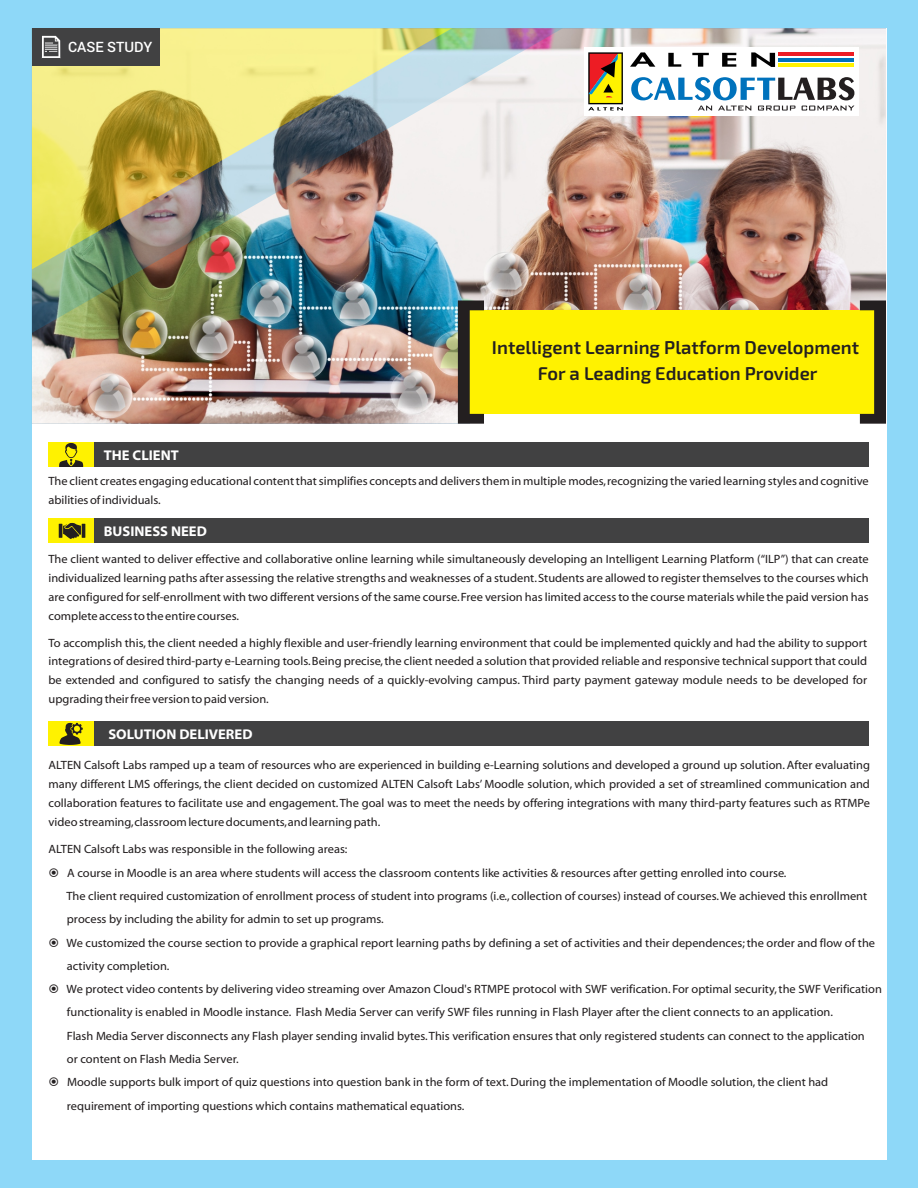
<style>
.page{position:relative;width:918px;height:1188px;background:#8ed8f8}
.page>*{position:absolute;margin:0;border:0;box-sizing:border-box;transform-origin:0 0}
.t1{font:18.45px/25.8px "Exo 2.0";color:#231f20;text-align:center}
.t2{font:500 14.25px "Roboto";color:#fff}
.t3{font:700 14.1px "Myriad Web Pro";color:#fff}
.t4{font:12px/23.2px "Myriad Web Pro";color:#231f20;text-align:justify}
</style>
<div class="page">
<div style="left:32px;top:28px;width:854px;height:1132px;background:#fff"></div>
<img style="left:32px;top:28px;width:854px;height:396px">
<img style="left:32px;top:28px;width:544px;height:312px">
<div style="left:465px;top:310px;width:421px;height:104px;background:#fff200"></div>
<svg style="left:458px;top:300px;width:26px;height:124px"></svg>
<svg style="left:860px;top:300px;width:26px;height:124px"></svg>
<div style="left:32px;top:28px;width:127px;height:38px;background:#414142"></div>
<svg style="left:41px;top:36px;width:20px;height:22px"></svg>
<div style="left:584px;top:47px;width:275px;height:69px;background:#fff"></div>
<svg style="left:588px;top:52px;width:35px;height:59px;background:#b98630"></svg>
<svg style="left:630px;top:52px;width:25px;height:15px"></svg>
<svg style="left:668px;top:53px;width:13px;height:14px"></svg>
<svg style="left:692px;top:53px;width:17px;height:14px"></svg>
<svg style="left:722px;top:53px;width:14px;height:14px"></svg>
<svg style="left:751px;top:52px;width:24px;height:15px"></svg>
<hr style="left:778px;top:52px;width:76px;height:3px;background:#ed1c24">
<hr style="left:778px;top:58px;width:76px;height:3px;background:#0072bc">
<hr style="left:778px;top:64px;width:76px;height:3px;background:#fff200">
<svg style="left:631px;top:77px;width:223px;height:23px"></svg>
<svg style="left:698px;top:106px;width:156px;height:5px"></svg>
<div style="left:49px;top:721px;width:820px;height:25px;background:#414142"></div>
<div style="left:49px;top:721px;width:45px;height:25px;background:#fff200"></div>
<svg style="left:60px;top:722px;width:23px;height:23px"></svg>
<div style="left:49px;top:518px;width:820px;height:25px;background:#414142"></div>
<div style="left:49px;top:518px;width:45px;height:25px;background:#fff200"></div>
<svg style="left:63px;top:523px;width:18px;height:16px"></svg>
<hr style="left:59px;top:524px;width:3px;height:14px;background:#231f20">
<hr style="left:82px;top:524px;width:3px;height:14px;background:#231f20">
<div style="left:49px;top:443px;width:820px;height:24px;background:#414142"></div>
<div style="left:49px;top:443px;width:45px;height:24px;background:#fff200"></div>
<svg style="left:59px;top:443px;width:24px;height:24px"></svg>
<p class="t2" style="left:68px;top:37px;width:86px">CASE STUDY</p>
<h1 class="t1" style="left:492px;top:336px;width:369px">Intelligent Learning Platform Development<br>For a Leading Education Provider</h1>
<p class="t3" style="left:104px;top:449px;width:76px">THE CLIENT</p>
<p class="t4" style="left:49px;top:472px;width:822px;line-height:18.9px">The client creates engaging educational content that simplifies concepts and delivers them in multiple modes,recognizing the varied learning styles and cognitive abilities of individuals.</p>
<p class="t3" style="left:104px;top:525px;width:105px">BUSINESS NEED</p>
<p class="t4" style="left:49px;top:550px;width:822px;line-height:18.9px">The client wanted to deliver effective and collaborative online learning while simultaneously developing an Intelligent Learning Platform (“ILP”) that can create individualized learning paths after assessing the relative strengths and weaknesses of a student.Students are allowed to register themselves to the courses which are configured for self-enrollment with two different versions of the same course.Free version has limited access to the course materials while the paid version has complete access to the entire courses.</p>
<p class="t4" style="left:49px;top:633px;width:820px;line-height:18.9px">To accomplish this,the client needed a highly flexible and user-friendly learning environment that could be implemented quickly and had the ability to support integrations of desired third-party e-Learning tools.Being precise,the client needed a solution that provided reliable and responsive technical support that could be extended and configured to satisfy the changing needs of a quickly-evolving campus. Third party payment gateway module needs to be developed for upgrading their free version to paid version.</p>
<p class="t3" style="left:108px;top:728px;width:146px">SOLUTION DELIVERED</p>
<p class="t4" style="left:49px;top:756px;width:823px;line-height:18.9px">ALTEN Calsoft Labs ramped up a team of resources who are experienced in building e-Learning solutions and developed a ground up solution. After evaluating many different LMS offerings, the client decided on customized ALTEN Calsoft Labs’ Moodle solution, which provided a set of streamlined communication and collaboration features to facilitate use and engagement.The goal was to meet the needs by offering integrations with many third-party features such as RTMPe video streaming,classroom lecture documents,and learning path.</p>
<p class="t4" style="left:49px;top:838px;width:300px">ALTEN Calsoft Labs was responsible in the following areas:</p>
<p class="t4" style="left:66px;top:862px;width:817px;text-align:left">A course in Moodle is an area where students will access the classroom contents like activities &amp; resources after getting enrolled into course.<br>The client required customization of enrollment process of student into programs (i.e., collection of courses) instead of courses.We achieved this enrollment process by including the ability for admin to set up programs.<br>We customized the course section to provide a graphical report learning paths by defining a set of activities and their dependences; the order and flow of the activity completion.<br>We protect video contents by delivering video streaming over Amazon Cloud's RTMPE protocol with SWF verification. For optimal security, the SWF Verification functionality is enabled in Moodle instance. Flash Media Server can verify SWF files running in Flash Player after the client connects to an application.<br>Flash Media Server disconnects any Flash player sending invalid bytes.This verification ensures that only registered students can connect to the application<br>or content on Flash Media Server.<br>Moodle supports bulk import of quiz questions into question bank in the form of text. During the implementation of Moodle solution, the client had requirement of importing questions which contains mathematical equations.</p>
</div>
